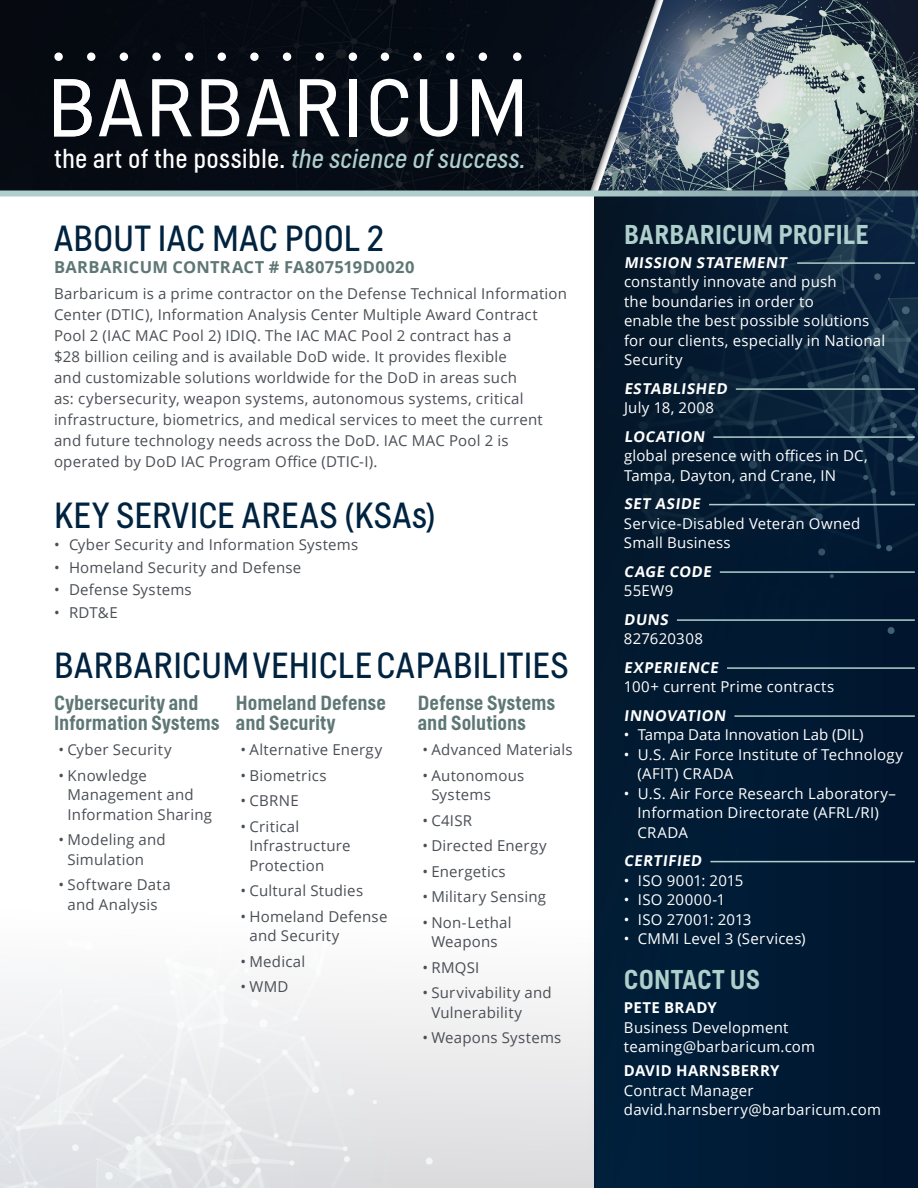
<style>
.page{position:relative;width:918px;height:1188px;background:#fff}
.page>*{position:absolute;margin:0;border:0;box-sizing:border-box;transform-origin:0 0}
.t1{font:300 36px "Helsinki";letter-spacing:.015em;color:#002340}
.Page_1_Sidebar_Title{font:500 27px "Helsinki";letter-spacing:.015em;color:#aecfcb}
.t2{font:300 26.25px "Helsinki";letter-spacing:.01em;color:#fff}
.t3{font:500 20.25px/19.5px "Helsinki";letter-spacing:.005em;color:#5e7775}
.t4{font:700 16.5px "Open Sans";letter-spacing:.02em;color:#5e7775}
.t5{font:15px/19.5px "Open Sans";letter-spacing:.015em;color:#4a4f55}
.Page_1_Side_Bar_Content{font:15px/19.5px "Open Sans";letter-spacing:.015em;color:#fff}
.Contact_Us_Name___Email{font:15px/19.5px "Open Sans";letter-spacing:.015em;color:#fff}
.Page_1_Sidebar_SubTITLE{font:700 15px "Open Sans";color:#fff}
.Page_1_Side_Bar_Content-2{font:15px "Open Sans";letter-spacing:-.005em;color:#fff}
.Contact_Us_Name{font:700 15px "Open Sans";letter-spacing:.025em;color:#fff}
.s1{font-style:italic;color:#aecfcb}
</style>
<div class="page">
<img style="left:0;top:0;width:918px;height:190px">
<svg style="left:99px;top:79px;width:43px;height:57px"></svg>
<svg style="left:152px;top:79px;width:40px;height:57px"></svg>
<svg style="left:202px;top:79px;width:37px;height:57px"></svg>
<svg style="left:247px;top:79px;width:43px;height:57px"></svg>
<svg style="left:300px;top:79px;width:40px;height:57px"></svg>
<div style="left:349px;top:79px;width:8px;height:57px;background:#fff"></div>
<svg style="left:371px;top:79px;width:37px;height:58px"></svg>
<svg style="left:420px;top:79px;width:37px;height:58px"></svg>
<svg style="left:472px;top:79px;width:50px;height:57px"></svg>
<div style="left:54px;top:53px;width:9px;height:8px;background:#fff;border-radius:50%"></div>
<div style="left:479px;top:53px;width:8px;height:8px;background:#fff;border-radius:50%"></div>
<div style="left:87px;top:53px;width:8px;height:8px;background:#fff;border-radius:50%"></div>
<div style="left:152px;top:53px;width:9px;height:8px;background:#fff;border-radius:50%"></div>
<div style="left:218px;top:53px;width:8px;height:8px;background:#fff;border-radius:50%"></div>
<div style="left:283px;top:53px;width:8px;height:8px;background:#fff;border-radius:50%"></div>
<div style="left:381px;top:53px;width:8px;height:8px;background:#fff;border-radius:50%"></div>
<div style="left:513px;top:53px;width:8px;height:8px;background:#fff;border-radius:50%"></div>
<div style="left:349px;top:53px;width:8px;height:8px;background:#fff;border-radius:50%"></div>
<div style="left:413px;top:52px;width:9px;height:9px;background:#fff;border-radius:50%"></div>
<div style="left:120px;top:53px;width:8px;height:8px;background:#fff;border-radius:50%"></div>
<div style="left:185px;top:53px;width:8px;height:8px;background:#fff;border-radius:50%"></div>
<div style="left:250px;top:53px;width:9px;height:8px;background:#fff;border-radius:50%"></div>
<div style="left:315px;top:53px;width:9px;height:8px;background:#fff;border-radius:50%"></div>
<div style="left:446px;top:53px;width:8px;height:8px;background:#fff;border-radius:50%"></div>
<svg style="left:54px;top:79px;width:38px;height:57px"></svg>
<div style="left:0;top:190px;width:918px;height:6px;background:#aecfcb"></div>
<img style="left:587px;top:190px;width:331px;height:998px">
<hr style="left:797px;top:262px;width:118px;height:2px;background:#aecfcb">
<hr style="left:736px;top:388px;width:179px;height:2px;background:#aecfcb">
<hr style="left:713px;top:436px;width:202px;height:2px;background:#aecfcb">
<hr style="left:709px;top:504px;width:206px;height:1px;background:#aecfcb">
<hr style="left:720px;top:571px;width:195px;height:2px;background:#aecfcb">
<hr style="left:677px;top:619px;width:238px;height:2px;background:#aecfcb">
<hr style="left:727px;top:667px;width:188px;height:2px;background:#aecfcb">
<hr style="left:734px;top:715px;width:181px;height:2px;background:#aecfcb">
<hr style="left:710px;top:861px;width:205px;height:1px;background:#aecfcb">
<h3 class="t2" style="left:54px;top:143px;width:473px">the art of the possible. <span class="s1">the science of success.</span></h3>
<h2 class="t1" style="left:54px;top:217px;width:332px">ABOUT IAC MAC POOL 2</h2>
<p class="t4" style="left:54px;top:256px;width:362px">BARBARICUM CONTRACT # FA807519D0020</p>
<p class="t5" style="left:54px;top:282px;width:515px;line-height:21px">Barbaricum is a prime contractor on the Defense Technical Information Center (DTIC), Information Analysis Center Multiple Award Contract Pool 2 (IAC MAC Pool 2) IDIQ. The IAC MAC Pool 2 contract has a<br>$28 billion ceiling and is available DoD wide. It provides flexible<br>and customizable solutions worldwide for the DoD in areas such<br>as: cybersecurity, weapon systems, autonomous systems, critical infrastructure, biometrics, and medical services to meet the current and future technology needs across the DoD. IAC MAC Pool 2 is operated by DoD IAC Program Office (DTIC-I).</p>
<h2 class="t1" style="left:54px;top:494px;width:383px">KEY SERVICE AREAS (KSAs)</h2>
<p class="t5" style="left:54px;top:535px;width:306px">• Cyber Security and Information Systems</p>
<p class="t5" style="left:54px;top:557px;width:249px">• Homeland Security and Defense</p>
<p class="t5" style="left:54px;top:580px;width:139px">• Defense Systems</p>
<p class="t5" style="left:54px;top:602px;width:65px">• RDT&amp;E</p>
<h2 class="t1" style="left:54px;top:644px;width:516px">BARBARICUM VEHICLE CAPABILITIES</h2>
<h4 class="t3" style="left:54px;top:693px;width:167px">Cybersecurity and<br>Information Systems</h4>
<p class="t5" style="left:58px;top:740px;width:115px">• Cyber Security</p>
<p class="t5" style="left:68px;top:765px;width:146px;text-indent:-9px">• Knowledge<br>Management and<br>Information Sharing</p>
<p class="t5" style="left:68px;top:830px;width:100px;text-indent:-9px">• Modeling and<br>Simulation</p>
<p class="t5" style="left:58px;top:875px;width:114px;text-align:center">• Software Data and Analysis</p>
<h4 class="t3" style="left:236px;top:693px;width:152px">Homeland Defense and Security</h4>
<p class="t5" style="left:240px;top:740px;width:143px">• Alternative Energy</p>
<p class="t5" style="left:240px;top:765px;width:88px">• Biometrics</p>
<p class="t5" style="left:240px;top:791px;width:60px">• CBRNE</p>
<p class="t5" style="left:249px;top:816px;width:103px;text-indent:-9px">• Critical<br>Infrastructure<br>Protection</p>
<p class="t5" style="left:240px;top:881px;width:124px">• Cultural Studies</p>
<p class="t5" style="left:249px;top:906px;width:140px;text-indent:-9px">• Homeland Defense and Security</p>
<p class="t5" style="left:240px;top:951px;width:66px">• Medical</p>
<p class="t5" style="left:240px;top:977px;width:49px">• WMD</p>
<h4 class="t3" style="left:418px;top:693px;width:139px">Defense Systems and Solutions</h4>
<p class="t5" style="left:422px;top:740px;width:152px">• Advanced Materials</p>
<p class="t5" style="left:431px;top:765px;width:94px;text-indent:-9px">• Autonomous<br>Systems</p>
<p class="t5" style="left:422px;top:810px;width:51px">• C4ISR</p>
<p class="t5" style="left:422px;top:836px;width:126px">• Directed Energy</p>
<p class="t5" style="left:422px;top:861px;width:85px">• Energetics</p>
<p class="t5" style="left:422px;top:887px;width:125px">• Military Sensing</p>
<p class="t5" style="left:422px;top:912px;width:91px;text-align:center">• Non-Lethal<br>Weapons</p>
<p class="t5" style="left:422px;top:957px;width:58px">• RMQSI</p>
<p class="t5" style="left:431px;top:983px;width:122px;text-indent:-9px">• Survivability and<br>Vulnerability</p>
<p class="t5" style="left:422px;top:1028px;width:141px">• Weapons Systems</p>
<p class="Page_1_Sidebar_Title" style="left:624px;top:218px;width:246px">BARBARICUM PROFILE</p>
<p class="Page_1_Sidebar_SubTITLE" style="left:624px;top:252px;width:167px">MISSION STATEMENT</p>
<p class="Page_1_Side_Bar_Content" style="left:624px;top:272px;width:263px">constantly innovate and push<br>the boundaries in order to<br>enable the best possible solutions for our clients, especially in National<br>Security</p>
<p class="Page_1_Sidebar_SubTITLE" style="left:624px;top:378px;width:107px">ESTABLISHED</p>
<p class="Page_1_Side_Bar_Content" style="left:624px;top:398px;width:92px">July 18, 2008</p>
<p class="Page_1_Sidebar_SubTITLE" style="left:624px;top:426px;width:85px">LOCATION</p>
<p class="Page_1_Side_Bar_Content" style="left:624px;top:446px;width:245px">global presence with offices in DC,<br>Tampa, Dayton, and Crane, IN</p>
<p class="Page_1_Sidebar_SubTITLE" style="left:624px;top:493px;width:80px">SET ASIDE</p>
<p class="Page_1_Side_Bar_Content" style="left:624px;top:513px;width:238px">Service-Disabled Veteran Owned<br>Small Business</p>
<p class="Page_1_Sidebar_SubTITLE" style="left:624px;top:561px;width:91px">CAGE CODE</p>
<p class="Page_1_Side_Bar_Content" style="left:624px;top:581px;width:51px">55EW9</p>
<p class="Page_1_Sidebar_SubTITLE" style="left:624px;top:609px;width:48px">DUNS</p>
<p class="Page_1_Side_Bar_Content" style="left:624px;top:629px;width:80px">827620308</p>
<p class="Page_1_Sidebar_SubTITLE" style="left:624px;top:657px;width:98px">EXPERIENCE</p>
<p class="Page_1_Side_Bar_Content" style="left:624px;top:677px;width:212px">100+ current Prime contracts</p>
<p class="Page_1_Sidebar_SubTITLE" style="left:624px;top:705px;width:106px">INNOVATION</p>
<p class="Page_1_Side_Bar_Content-2" style="left:624px;top:724px;width:241px">• Tampa Data Innovation Lab (DIL)</p>
<p class="Page_1_Side_Bar_Content" style="left:637px;top:744px;width:267px;text-indent:-14px">• U.S. Air Force Institute of Technology (AFIT) CRADA</p>
<p class="Page_1_Side_Bar_Content" style="left:637px;top:783px;width:260px;text-indent:-14px">• U.S. Air Force Research Laboratory–<br>Information Directorate (AFRL/RI)<br>CRADA</p>
<p class="Page_1_Sidebar_SubTITLE" style="left:624px;top:850px;width:82px">CERTIFIED</p>
<p class="Page_1_Side_Bar_Content" style="left:624px;top:870px;width:121px">• ISO 9001: 2015</p>
<p class="Page_1_Side_Bar_Content" style="left:624px;top:890px;width:103px">• ISO 20000-1</p>
<p class="Page_1_Side_Bar_Content" style="left:624px;top:909px;width:129px">• ISO 27001: 2013</p>
<p class="Page_1_Side_Bar_Content" style="left:624px;top:929px;width:183px">• CMMI Level 3 (Services)</p>
<p class="Page_1_Sidebar_Title" style="left:624px;top:964px;width:137px">CONTACT US</p>
<p class="Contact_Us_Name" style="left:624px;top:997px;width:94px">PETE BRADY</p>
<p class="Contact_Us_Name___Email" style="left:624px;top:1017px;width:166px">Business Development</p>
<p class="Contact_Us_Name___Email" style="left:624px;top:1037px;width:193px">teaming@barbaricum.com</p>
<p class="Contact_Us_Name" style="left:624px;top:1060px;width:157px">DAVID HARNSBERRY</p>
<p class="Contact_Us_Name___Email" style="left:624px;top:1080px;width:259px">Contract Manager david.harnsberry@barbaricum.com</p>
</div>
